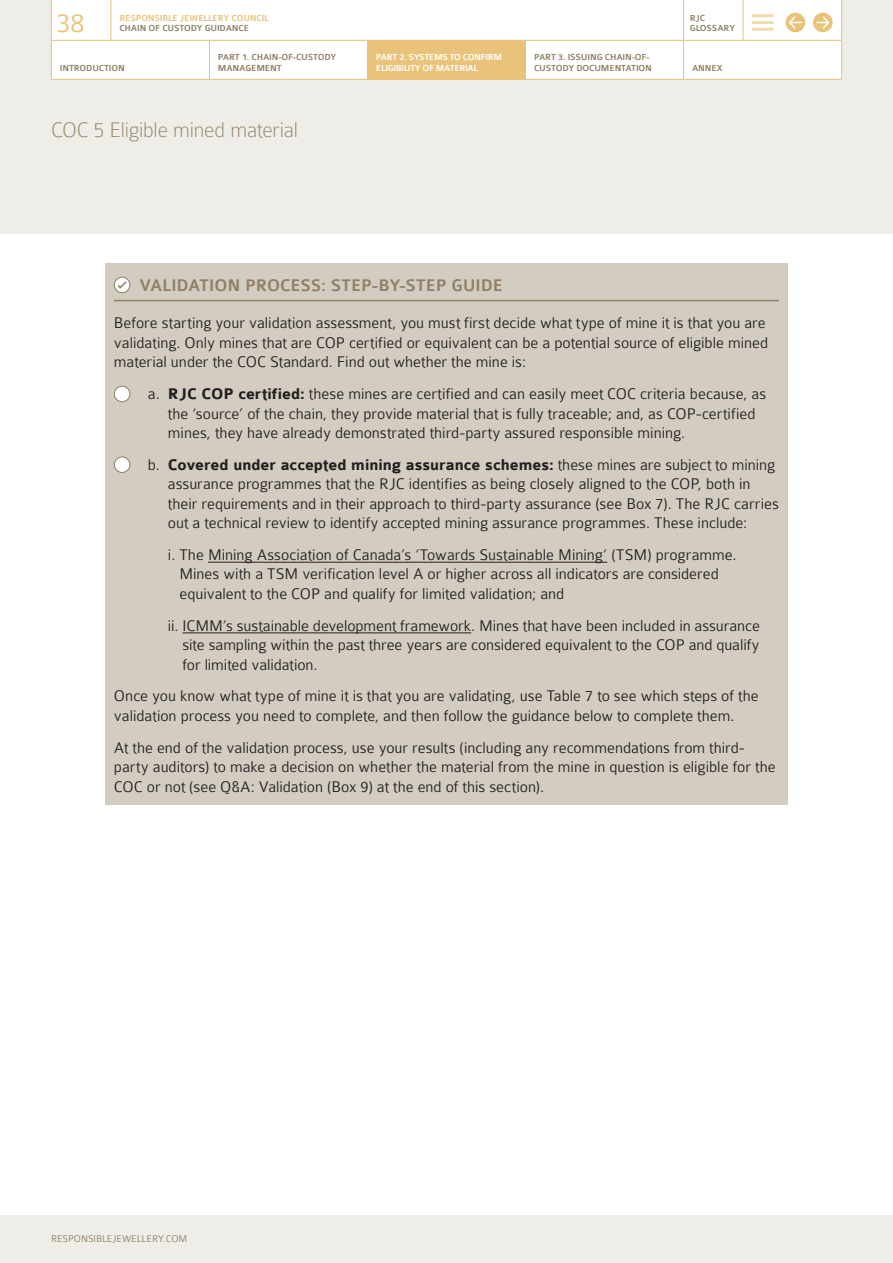
<style>
.page{position:relative;width:893px;height:1263px;background:#fff}
.page>*{position:absolute;margin:0;border:0;box-sizing:border-box;transform-origin:0 0}
.t1{font:300 28.65px "Colaborate";color:#e8c379}
._01_Page_Header_15pt{font:100 22.5px "Colaborate";letter-spacing:-.01em;color:#8f8065}
._03_Body_Header_L1_CAPS_12_12pt_Rule_Belo{font:500 18px "Colaborate";letter-spacing:-.005em;color:#8f8065}
._04_Body_Copy_11_13pt__8pt{font:300 16.5px/19.5px "Colaborate";color:#231f20}
._04_Body_Numbered_Copy_11_13pt__8pt{font:300 16.5px/19.5px "Colaborate";color:#231f20}
.t2{font:300 10.5px "Colaborate";letter-spacing:-.01em;color:#8f8065}
.t3{font:500 9.3px/10.5px "Colaborate";letter-spacing:-.02em;color:#8f8065}
.t4{font:500 9.3px/10.5px "Colaborate";letter-spacing:-.035em;color:#fff}
.t5{font:500 9.3px "Colaborate";letter-spacing:-.02em;color:#e8c379}
.s1{font-weight:700}
</style>
<div class="page">
<div style="left:0;top:0;width:893px;height:234px;background:#efede8"></div>
<div style="left:0;top:1215px;width:893px;height:48px;background:#efede8"></div>
<div style="left:51px;top:0;width:791px;height:79px;background:#fff"></div>
<div style="left:367px;top:40px;width:158px;height:39px;background:#e8c379"></div>
<hr style="left:51px;top:41px;width:1px;height:38px;background:#e8c379">
<hr style="left:51px;top:40px;width:158px;height:1px;background:#e8c379">
<hr style="left:51px;top:79px;width:158px;height:1px;background:#e8c379">
<hr style="left:209px;top:41px;width:1px;height:38px;background:#e8c379">
<hr style="left:209px;top:40px;width:158px;height:1px;background:#e8c379">
<hr style="left:209px;top:79px;width:158px;height:1px;background:#e8c379">
<hr style="left:367px;top:79px;width:158px;height:1px;background:#e8c379">
<hr style="left:525px;top:41px;width:1px;height:38px;background:#e8c379">
<hr style="left:525px;top:40px;width:158px;height:1px;background:#e8c379">
<hr style="left:683px;top:40px;width:159px;height:1px;background:#e8c379">
<hr style="left:525px;top:79px;width:158px;height:1px;background:#e8c379">
<hr style="left:683px;top:79px;width:159px;height:1px;background:#e8c379">
<hr style="left:683px;top:41px;width:1px;height:38px;background:#e8c379">
<hr style="left:841px;top:41px;width:1px;height:38px;background:#e8c379">
<div style="left:105px;top:263px;width:682px;height:542px;background:#d2ccc1"></div>
<hr style="left:114px;top:300px;width:665px;height:1px;background:#8f8065">
<hr style="left:208px;top:562px;width:399px;height:1px;background:#231f20">
<hr style="left:183px;top:633px;width:288px;height:1px;background:#231f20">
<svg style="left:114px;top:277px;width:16px;height:16px"></svg>
<div style="left:114px;top:277px;width:16px;height:16px;border:1px solid #8f8065;border-radius:50%"></div>
<svg style="left:116px;top:280px;width:12px;height:10px"></svg>
<div style="left:114px;top:386px;width:16px;height:16px;background:#fff;border-radius:50%"></div>
<div style="left:114px;top:386px;width:16px;height:16px;border:1px solid #8f8065;border-radius:50%"></div>
<div style="left:114px;top:457px;width:16px;height:15px;background:#fff;border-radius:50%"></div>
<div style="left:114px;top:456px;width:16px;height:17px;border:1px solid #8f8065;border-radius:50%"></div>
<h1 class="t1" style="left:57px;top:8px;width:29px">38</h1>
<p class="t3" style="left:690px;top:23px;width:47px">GLOSSARY</p>
<p class="t3" style="left:60px;top:63px;width:66px">INTRODUCTION</p>
<p class="t3" style="left:218px;top:52px;width:120px">PART 1. CHAIN-OF-CUSTODY<br>MANAGEMENT</p>
<p class="t4" style="left:376px;top:52px;width:128px">PART 2. SYSTEMS TO CONFIRM<br>ELIGIBILITY OF MATERIAL</p>
<p class="t3" style="left:534px;top:52px;width:119px">PART 3. ISSUING CHAIN-OF-<br>CUSTODY DOCUMENTATION</p>
<p class="t3" style="left:692px;top:63px;width:32px">ANNEX</p>
<p class="t5" style="left:119px;top:13px;width:151px">RESPONSIBLE JEWELLERY COUNCIL</p>
<p class="t3" style="left:119px;top:23px;width:131px">CHAIN OF CUSTODY GUIDANCE</p>
<p class="t3" style="left:690px;top:13px;width:17px">RJC</p>
<p class="_01_Page_Header_15pt" style="left:51px;top:118px;width:248px">COC 5 Eligible mined material</p>
<p class="_03_Body_Header_L1_CAPS_12_12pt_Rule_Belo" style="left:139px;top:276px;width:365px">VALIDATION PROCESS: STEP-BY-STEP GUIDE</p>
<p class="_04_Body_Copy_11_13pt__8pt" style="left:114px;top:313px;width:656px">Before starting your validation assessment, you must first decide what type of mine it is that you are validating. Only mines that are COP certified or equivalent can be a potential source of eligible mined material under the COC Standard. Find out whether the mine is:</p>
<p class="_04_Body_Numbered_Copy_11_13pt__8pt" style="left:168px;top:384px;width:600px;text-indent:-20px">a. <span class="s1">RJC COP certified:</span> these mines are certified and can easily meet COC criteria because, as the ‘source’ of the chain, they provide material that is fully traceable; and, as COP-certified mines, they have already demonstrated third-party assured responsible mining.</p>
<p class="_04_Body_Numbered_Copy_11_13pt__8pt" style="left:168px;top:455px;width:612px;text-indent:-20px">b. <span class="s1">Covered under accepted mining assurance schemes:</span> these mines are subject to mining assurance programmes that the RJC identifies as being closely aligned to the COP, both in their requirements and in their approach to third-party assurance (see Box 7). The RJC carries out a technical review to identify accepted mining assurance programmes. These include:</p>
<p class="_04_Body_Copy_11_13pt__8pt" style="left:179px;top:545px;width:559px;text-indent:-11px">i. The Mining Association of Canada’s ‘Towards Sustainable Mining’ (TSM) programme.<br>Mines with a TSM verification level A or higher across all indicators are considered equivalent to the COP and qualify for limited validation; and</p>
<p class="_04_Body_Copy_11_13pt__8pt" style="left:183px;top:616px;width:579px;text-align:justify;text-indent:-15px">ii. ICMM’s sustainable development framework. Mines that have been included in assurance site sampling within the past three years are considered equivalent to the COP and qualify for limited validation.</p>
<p class="_04_Body_Copy_11_13pt__8pt" style="left:114px;top:686px;width:646px">Once you know what type of mine it is that you are validating, use Table 7 to see which steps of the validation process you need to complete, and then follow the guidance below to complete them.</p>
<p class="_04_Body_Copy_11_13pt__8pt" style="left:114px;top:738px;width:663px">At the end of the validation process, use your results (including any recommendations from third&shy;party auditors) to make a decision on whether the material from the mine in question is eligible for the<br>COC or not (see Q&amp;A: Validation (Box 9) at the end of this section).</p>
<p class="t2" style="left:51px;top:1233px;width:138px">RESPONSIBLEJEWELLERY.COM</p>
</div>
